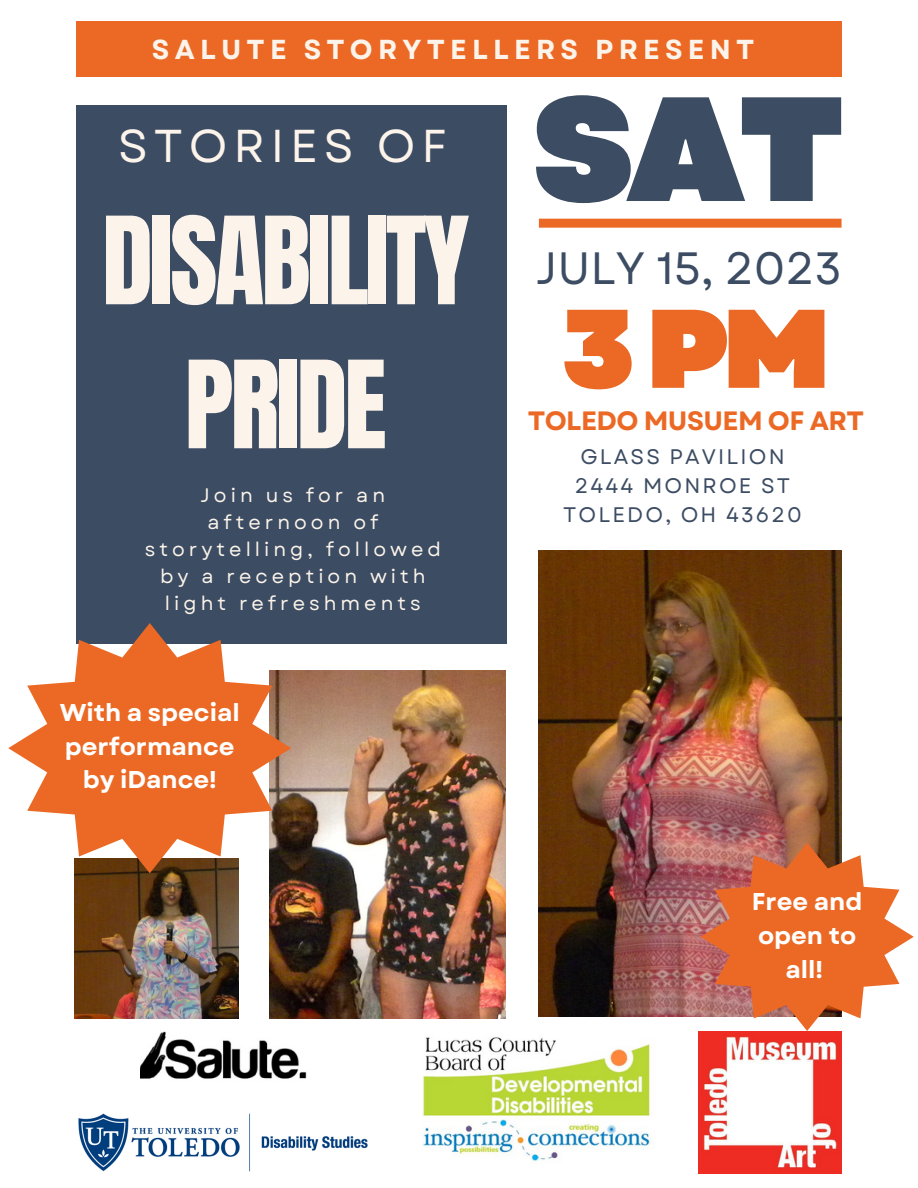
<style>
.page{position:relative;width:918px;height:1188px;background:#fff}
.page>*{position:absolute;margin:0;border:0;box-sizing:border-box;transform-origin:0 0}
.t1{font:900 148.05px "Garet";color:#3c4c63}
.t2{font:900 111.45px "Garet";color:#eb6924}
.t3{font:103.2px/144px "Anton";letter-spacing:-.03em;color:#fcf4ea;text-align:center}
.t4{font:46.05px "Garet";letter-spacing:.13em;color:#fcf4ea}
.t5{font:45.15px "Garet";color:#3c4c63}
.t6{font:700 27.45px "Garet";letter-spacing:.19em;color:#fcf4ea}
.t7{font:700 26.55px "Garet";letter-spacing:-.02em;color:#eb6924}
.t8{font:700 24.3px/33.8px "Garet";color:#fff;text-align:center}
.t9{font:21px "Garet";letter-spacing:.105em;color:#3c4c63}
.t10{font:19.5px/27px "Garet";letter-spacing:.205em;color:#fcf4ea;text-align:center}
</style>
<div class="page">
<div style="left:76px;top:105px;width:430px;height:539px;background:#3c4c63"></div>
<div style="left:76px;top:21px;width:765px;height:56px;background:#eb6924"></div>
<img style="left:539px;top:551px;width:303px;height:466px">
<img style="left:140px;top:1031px;width:167px;height:48px">
<img style="left:270px;top:670px;width:236px;height:349px">
<img style="left:74px;top:873px;width:165px;height:145px">
<div style="left:539px;top:219px;width:303px;height:9px;background:#eb6924"></div>
<img style="left:78px;top:1113px;width:290px;height:59px">
<img style="left:422px;top:1037px;width:231px;height:126px">
<img style="left:698px;top:1031px;width:143px;height:143px">
<svg style="left:8px;top:623px;width:283px;height:250px;fill:#eb6924"></svg>
<svg style="left:701px;top:843px;width:213px;height:188px"></svg>
<p class="t6" style="left:152px;top:30px;width:604px">SALUTE STORYTELLERS PRESENT</p>
<p class="t4" style="left:118px;top:113px;width:330px">STORIES OF</p>
<p class="t3" style="left:102px;top:191px;width:369px">DISABILITY<br>PRIDE</p>
<p class="t10" style="left:145px;top:482px;width:297px">Join us for an afternoon of storytelling, followed by a reception with light refreshments</p>
<p class="t8" style="left:60px;top:696px;width:182px">With a special performance by iDance!</p>
<p class="t1" style="left:534px;top:43px;width:313px">SAT</p>
<p class="t5" style="left:536px;top:236px;width:307px">JULY 15, 2023</p>
<p class="t2" style="left:562px;top:269px;width:269px">3PM</p>
<p class="t7" style="left:528px;top:402px;width:338px">TOLEDO MUSUEM OF ART</p>
<p class="t9" style="left:580px;top:441px;width:206px">GLASS PAVILION</p>
<p class="t9" style="left:575px;top:471px;width:217px">2444 MONROE ST</p>
<p class="t9" style="left:563px;top:500px;width:240px">TOLEDO, OH 43620</p>
<p class="t8" style="left:752px;top:885px;width:112px">Free and open to all!</p>
</div>
